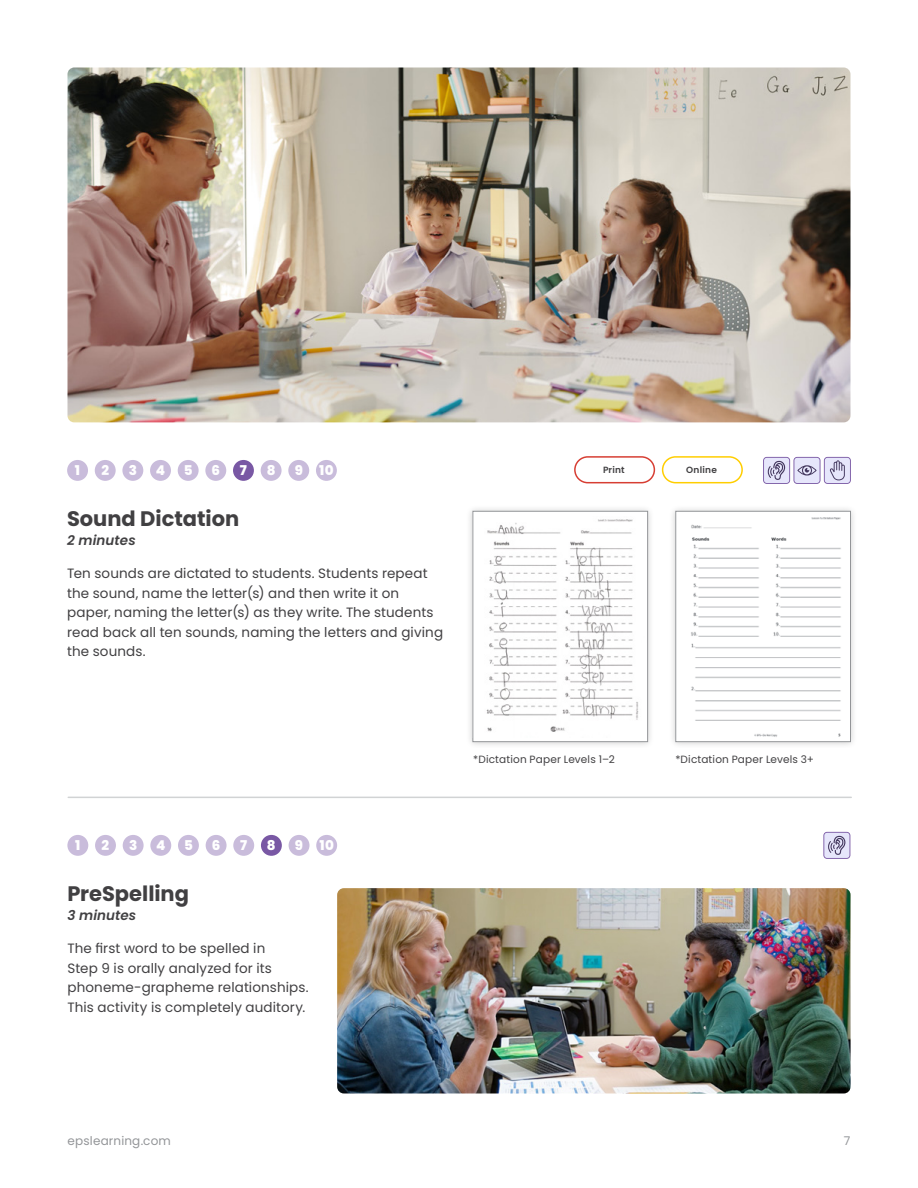
<style>
.page{position:relative;width:918px;height:1188px;background:#fff}
.page>*{position:absolute;margin:0;border:0;box-sizing:border-box;transform-origin:0 0}
.t1{font:700 21px "Poppins";color:#414042}
.t2{font:13.5px/19.5px "Poppins";letter-spacing:.01em;color:#414042}
.t3{font:800 13.5px "Poppins";color:#fff}
.t4{font:italic 600 13.5px "Poppins";letter-spacing:.01em;color:#414042}
.t5{font:12px "Poppins";letter-spacing:.015em;color:#939598}
.t6{font:10.5px "Poppins";letter-spacing:.02em;color:#414042}
.t7{font:600 9px "Poppins";letter-spacing:.02em;color:#414042}
</style>
<div class="page">
<hr style="left:68px;top:797px;width:783px;height:1px;background:#d1d3d4">
<div style="left:466px;top:504px;width:189px;height:245px;background:#000;opacity:.2"></div>
<img style="left:475px;top:513px;width:171px;height:225px">
<div style="left:473px;top:511px;width:175px;height:231px;border:1px solid #939598"></div>
<div style="left:669px;top:504px;width:189px;height:245px;background:#000;opacity:.2"></div>
<img style="left:678px;top:513px;width:171px;height:227px">
<div style="left:676px;top:511px;width:175px;height:231px;border:1px solid #939598"></div>
<div style="left:67px;top:460px;width:21px;height:21px;background:#c9bcdb;border-radius:50%"></div>
<div style="left:205px;top:460px;width:21px;height:21px;background:#c9bcdb;border-radius:50%"></div>
<div style="left:95px;top:460px;width:21px;height:21px;background:#c9bcdb;border-radius:50%"></div>
<div style="left:233px;top:460px;width:21px;height:21px;background:#7958a4;border-radius:50%"></div>
<div style="left:122px;top:460px;width:21px;height:21px;background:#c9bcdb;border-radius:50%"></div>
<div style="left:261px;top:460px;width:21px;height:21px;background:#c9bcdb;border-radius:50%"></div>
<div style="left:150px;top:460px;width:21px;height:21px;background:#c9bcdb;border-radius:50%"></div>
<div style="left:288px;top:460px;width:21px;height:21px;background:#c9bcdb;border-radius:50%"></div>
<div style="left:178px;top:460px;width:21px;height:21px;background:#c9bcdb;border-radius:50%"></div>
<div style="left:316px;top:460px;width:21px;height:21px;background:#c9bcdb;border-radius:50%"></div>
<svg style="left:763px;top:457px;width:88px;height:27px;background:#cac5e0"></svg>
<div style="left:662px;top:456px;width:81px;height:27px;border:2px solid #ffce00;border-radius:13px"></div>
<div style="left:574px;top:456px;width:81px;height:27px;border:2px solid #d73e33;border-radius:13px"></div>
<div style="left:67px;top:835px;width:21px;height:21px;background:#c9bcdb;border-radius:50%"></div>
<div style="left:206px;top:835px;width:21px;height:21px;background:#c9bcdb;border-radius:50%"></div>
<div style="left:95px;top:835px;width:21px;height:21px;background:#c9bcdb;border-radius:50%"></div>
<div style="left:233px;top:835px;width:21px;height:21px;background:#c9bcdb;border-radius:50%"></div>
<div style="left:123px;top:835px;width:21px;height:21px;background:#c9bcdb;border-radius:50%"></div>
<div style="left:261px;top:835px;width:21px;height:21px;background:#7958a4;border-radius:50%"></div>
<div style="left:150px;top:835px;width:21px;height:21px;background:#c9bcdb;border-radius:50%"></div>
<div style="left:289px;top:835px;width:20px;height:21px;background:#c9bcdb;border-radius:50%"></div>
<div style="left:178px;top:835px;width:21px;height:21px;background:#c9bcdb;border-radius:50%"></div>
<div style="left:316px;top:835px;width:21px;height:21px;background:#c9bcdb;border-radius:50%"></div>
<svg style="left:823px;top:832px;width:27px;height:27px"></svg>
<img style="left:337px;top:888px;width:514px;height:206px">
<img style="left:68px;top:68px;width:782px;height:354px">
<p class="t3" style="left:75px;top:463px;width:7px">1</p>
<p class="t3" style="left:101px;top:463px;width:9px">2</p>
<p class="t3" style="left:129px;top:463px;width:10px">3</p>
<p class="t3" style="left:156px;top:463px;width:11px">4</p>
<p class="t3" style="left:184px;top:463px;width:10px">5</p>
<p class="t3" style="left:212px;top:463px;width:10px">6</p>
<p class="t3" style="left:240px;top:463px;width:9px">7</p>
<p class="t3" style="left:267px;top:463px;width:10px">8</p>
<p class="t3" style="left:295px;top:463px;width:40px">9 10</p>
<p class="t7" style="left:603px;top:465px;width:23px">Print</p>
<p class="t7" style="left:686px;top:465px;width:32px">Online</p>
<h1 class="t1" style="left:67px;top:506px;width:174px">Sound Dictation</h1>
<p class="t4" style="left:67px;top:533px;width:70px">2 minutes</p>
<p class="t2" style="left:67px;top:564px;width:378px">Ten sounds are dictated to students. Students repeat the sound, name the letter(s) and then write it on paper, naming the letter(s) as they write. The students read back all ten sounds, naming the letters and giving the sounds.</p>
<p class="t3" style="left:75px;top:838px;width:7px">1</p>
<p class="t3" style="left:102px;top:838px;width:9px">2</p>
<p class="t3" style="left:129px;top:838px;width:10px">3</p>
<p class="t3" style="left:156px;top:838px;width:11px">4</p>
<p class="t3" style="left:184px;top:838px;width:10px">5</p>
<p class="t3" style="left:212px;top:838px;width:10px">6</p>
<p class="t3" style="left:240px;top:838px;width:9px">7</p>
<p class="t3" style="left:267px;top:838px;width:10px">8</p>
<p class="t3" style="left:295px;top:838px;width:40px">9 10</p>
<h1 class="t1" style="left:67px;top:881px;width:123px">PreSpelling</h1>
<p class="t4" style="left:67px;top:908px;width:70px">3 minutes</p>
<p class="t2" style="left:67px;top:939px;width:243px">The first word to be spelled in<br>Step 9 is orally analyzed for its phoneme-grapheme relationships.<br>This activity is completely auditory.</p>
<p class="t6" style="left:473px;top:753px;width:143px">*Dictation Paper Levels 1–2</p>
<p class="t6" style="left:675px;top:753px;width:140px">*Dictation Paper Levels 3+</p>
<p class="t5" style="left:68px;top:1134px;width:105px">epslearning.com</p>
<p class="t5" style="left:844px;top:1134px;width:8px">7</p>
</div>
